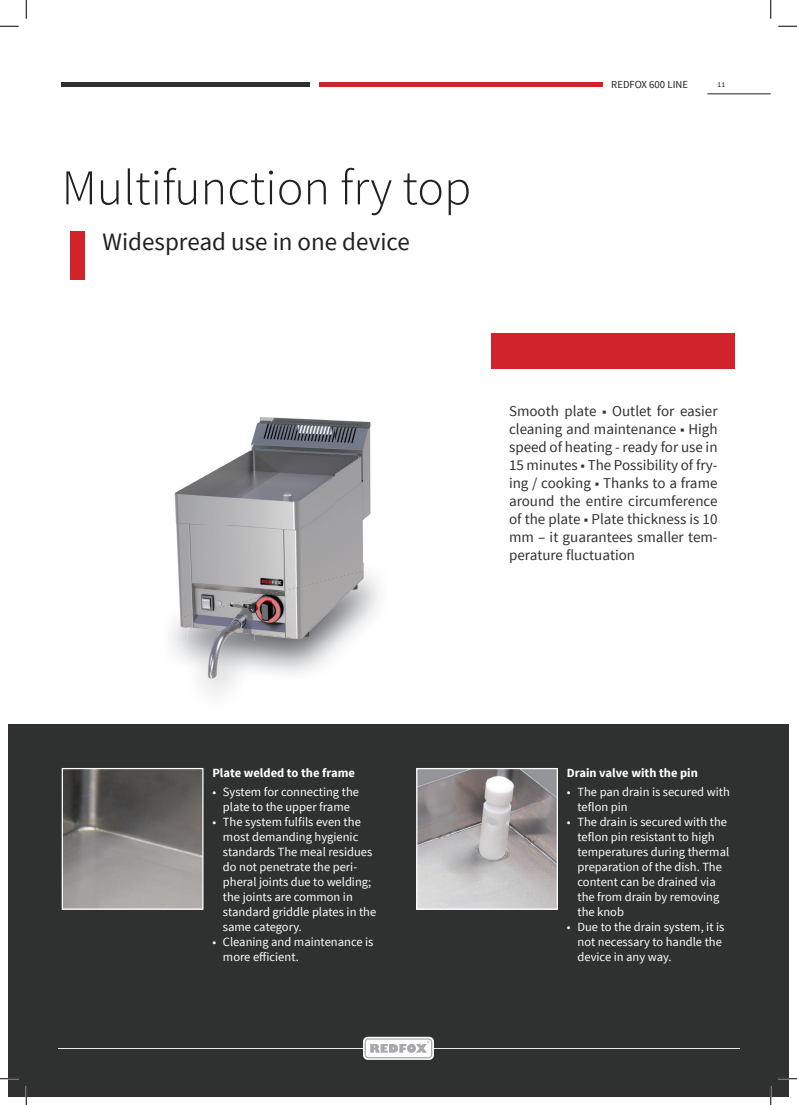
<style>
.page{position:relative;width:797px;height:1105px;background:#fff}
.page>*{position:absolute;margin:0;border:0;box-sizing:border-box;transform-origin:0 0}
.t1{font:300 50px "Source Sans Pro";color:#231f20}
.t2{font:25px "Source Sans Pro";color:#231f20}
.t3{font:15px/18px "Source Sans Pro";color:#2f3131;text-align:justify}
.t4{font:12.5px/15px "Source Sans Pro";color:#fff}
.t5{font:700 12.5px "Source Sans Pro";color:#fff}
.t6{font:10.75px "Source Sans Pro";color:#231f20}
.t7{font:7.5px "Calibri";color:#231f20}
</style>
<div class="page">
<div style="left:71px;top:231px;width:14px;height:49px;background:#d1232a"></div>
<div style="left:491px;top:333px;width:244px;height:36px;background:#d1232a"></div>
<div style="left:26px;top:724px;width:762px;height:372px;background:#2f3131"></div>
<div style="left:9px;top:724px;width:17px;height:372px;background:#2f3131"></div>
<hr style="left:58px;top:1048px;width:681px;height:1px;background:#e6e7e9">
<svg style="left:363px;top:1037px;width:71px;height:23px"></svg>
<hr style="left:319px;top:83px;width:283px;height:4px;background:#d1232a">
<hr style="left:62px;top:83px;width:248px;height:4px;background:#2f3131">
<hr style="left:707px;top:94px;width:63px;height:1px;background:#231f20">
<img style="left:171px;top:417px;width:208px;height:224px">
<img style="left:188px;top:639px;width:66px;height:42px">
<img style="left:210px;top:639px;width:20px;height:37px">
<img style="left:182px;top:571px;width:180px;height:68px">
<img style="left:64px;top:770px;width:137px;height:138px">
<div style="left:62px;top:768px;width:141px;height:142px;border:1px solid #fff"></div>
<img style="left:418px;top:770px;width:138px;height:138px">
<div style="left:416px;top:768px;width:142px;height:142px;border:1px solid #fff"></div>
<svg style="left:0;top:25px;width:19px;height:2px"></svg>
<svg style="left:778px;top:25px;width:19px;height:2px"></svg>
<svg style="left:0;top:1078px;width:19px;height:1px"></svg>
<svg style="left:778px;top:1078px;width:19px;height:1px"></svg>
<svg style="left:25px;top:0;width:2px;height:19px"></svg>
<svg style="left:25px;top:1086px;width:2px;height:19px"></svg>
<svg style="left:770px;top:0;width:1px;height:19px"></svg>
<svg style="left:770px;top:1086px;width:1px;height:19px"></svg>
<h1 class="t1" style="left:62px;top:157px;width:411px">Multifunction fry top</h1>
<h2 class="t2" style="left:103px;top:226px;width:309px">Widespread use in one device</h2>
<p class="t6" style="left:611px;top:78px;width:78px">REDFOX 600 LINE</p>
<p class="t7" style="left:717px;top:80px;width:9px">11</p>
<p class="t3" style="left:509px;top:402px;width:210px">Smooth plate ■ Outlet for easier cleaning and maintenance ■ High speed of heating - ready for use in 15 minutes ■ The Possibility of fry&shy;ing / cooking ■ Thanks to a frame around the entire circumference of the plate ■ Plate thickness is 10 mm – it guarantees smaller tem&shy;perature fluctuation</p>
<p class="t5" style="left:212px;top:765px;width:144px">Plate welded to the frame</p>
<p class="t4" style="left:212px;top:785px;width:148px;text-align:center">• System for connecting the plate to the upper frame</p>
<p class="t4" style="left:223px;top:815px;width:155px;text-indent:-11px">• The system fulfils even the most demanding hygienic standards The meal residues do not penetrate the peri&shy;pheral joints due to welding; the joints are common in standard griddle plates in the same category.</p>
<p class="t4" style="left:223px;top:935px;width:152px;text-indent:-11px">• Cleaning and maintenance is more efficient.</p>
<p class="t5" style="left:567px;top:765px;width:132px">Drain valve with the pin</p>
<p class="t4" style="left:577px;top:785px;width:154px;text-indent:-11px">• The pan drain is secured with teflon pin</p>
<p class="t4" style="left:577px;top:815px;width:153px;text-indent:-11px">• The drain is secured with the teflon pin resistant to high temperatures during thermal preparation of the dish. The content can be drained via the from drain by removing the knob</p>
<p class="t4" style="left:577px;top:920px;width:148px;text-indent:-11px">• Due to the drain system, it is not necessary to handle the device in any way.</p>
</div>
